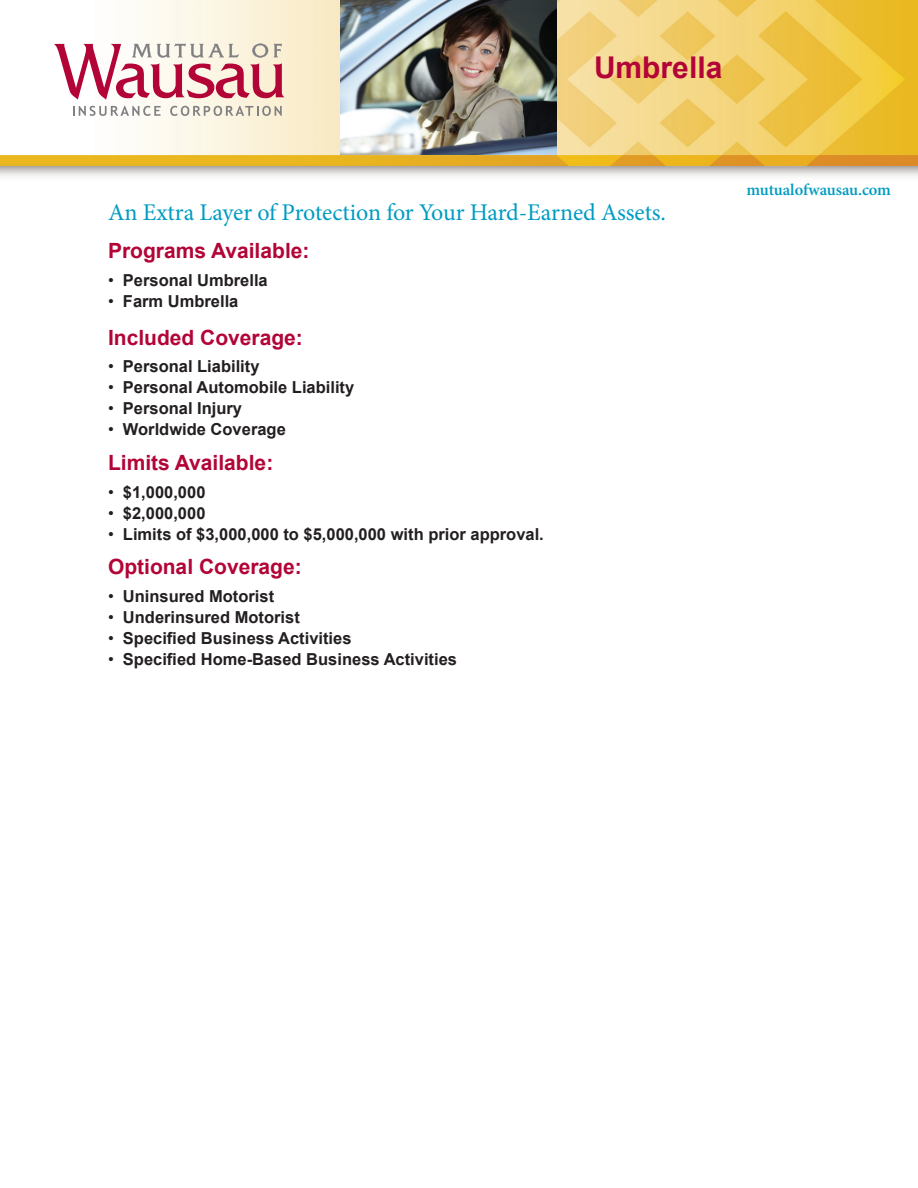
<style>
.page{position:relative;width:918px;height:1188px;background:#fff}
.page>*{position:absolute;margin:0;border:0;box-sizing:border-box;transform-origin:0 0}
.t1{font:700 30px "Arial";color:#b30437}
.t2{font:24px "Minion Pro";letter-spacing:-.01em;color:#009cc2}
.t3{font:700 21px "Arial";color:#b30437}
.t4{font:700 16.5px "Arial";color:#231f20}
.t5{font:600 16.5px "Minion Pro";letter-spacing:-.005em;color:#009cc2}
.s1{font-weight:400}
</style>
<div class="page">
<img style="left:0;top:0;width:918px;height:176px">
<img style="left:340px;top:0;width:216px;height:154px">
<svg style="left:73px;top:106px;width:88px;height:10px"></svg>
<svg style="left:170px;top:106px;width:112px;height:10px"></svg>
<svg style="left:54px;top:43px;width:231px;height:57px"></svg>
<h1 class="t1" style="left:594px;top:48px;width:130px">Umbrella</h1>
<h2 class="t2" style="left:108px;top:196px;width:560px">An Extra Layer of Protection for Your Hard-Earned Assets.</h2>
<p class="t3" style="left:108px;top:237px;width:203px">Programs Available:</p>
<p class="t4" style="left:108px;top:269px;width:161px"><span class="s1">•</span> Personal Umbrella</p>
<p class="t4" style="left:108px;top:290px;width:132px"><span class="s1">•</span> Farm Umbrella</p>
<p class="t3" style="left:108px;top:323px;width:196px">Included Coverage:</p>
<p class="t4" style="left:108px;top:355px;width:153px"><span class="s1">•</span> Personal Liability</p>
<p class="t4" style="left:108px;top:376px;width:248px"><span class="s1">•</span> Personal Automobile Liability</p>
<p class="t4" style="left:108px;top:398px;width:136px"><span class="s1">•</span> Personal Injury</p>
<p class="t4" style="left:108px;top:419px;width:179px"><span class="s1">•</span> Worldwide Coverage</p>
<p class="t3" style="left:108px;top:448px;width:167px">Limits Available:</p>
<p class="t4" style="left:108px;top:481px;width:99px"><span class="s1">•</span> $1,000,000</p>
<p class="t4" style="left:108px;top:502px;width:99px"><span class="s1">•</span> $2,000,000</p>
<p class="t4" style="left:108px;top:523px;width:437px"><span class="s1">•</span> Limits of $3,000,000 to $5,000,000 with prior approval.</p>
<p class="t3" style="left:108px;top:553px;width:195px">Optional Coverage:</p>
<p class="t4" style="left:108px;top:585px;width:168px"><span class="s1">•</span> Uninsured Motorist</p>
<p class="t4" style="left:108px;top:606px;width:193px"><span class="s1">•</span> Underinsured Motorist</p>
<p class="t4" style="left:108px;top:627px;width:245px"><span class="s1">•</span> Specified Business Activities</p>
<p class="t4" style="left:108px;top:648px;width:351px"><span class="s1">•</span> Specified Home-Based Business Activities</p>
<p class="t5" style="left:746px;top:178px;width:146px">mutualofwausau.com</p>
</div>
